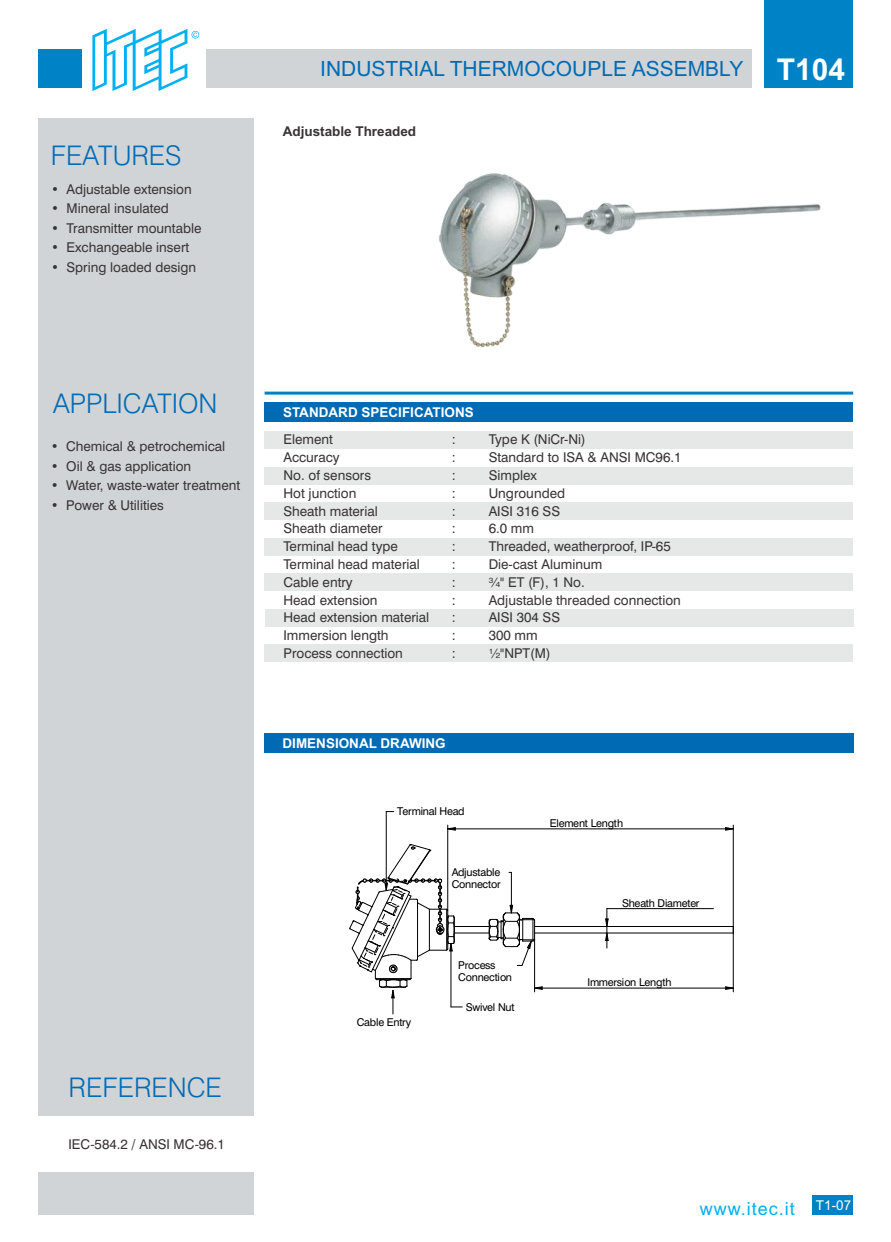
<style>
.page{position:relative;width:891px;height:1242px;background:#fff}
.page>*{position:absolute;margin:0;border:0;box-sizing:border-box;transform-origin:0 0}
.t1{font:300 27px "Swiss 721 BT";color:#006bb5}
.t2{font:21px "Arial";color:#006bb5}
.t3{font:18px "Arial";letter-spacing:.055em;color:#00b0f0}
.t4{font:13.5px "Swiss 721 BT";color:#383336}
.t5{font:700 13.5px "Arial";color:#fff}
.t6{font:700 13.5px "Arial";color:#383336}
.t7{font:13.5px "Arial";color:#fff}
.t8{font:10.8px/11.2px "Swiss 721 BT";letter-spacing:-.02em;color:#000}
.s1{font-weight:700;font-size:30px;color:#fff}
</style>
<div class="page">
<div style="left:265px;top:431px;width:588px;height:18px;background:#e6e8e8"></div>
<div style="left:265px;top:467px;width:588px;height:17px;background:#e6e8e8"></div>
<div style="left:265px;top:502px;width:588px;height:18px;background:#e6e8e8"></div>
<div style="left:265px;top:538px;width:588px;height:18px;background:#e6e8e8"></div>
<div style="left:265px;top:573px;width:588px;height:18px;background:#e6e8e8"></div>
<div style="left:266px;top:609px;width:588px;height:18px;background:#e6e8e8"></div>
<div style="left:38px;top:119px;width:216px;height:1096px;background:#d1d4d6"></div>
<div style="left:38px;top:50px;width:43px;height:38px;background:#0082c7"></div>
<div style="left:207px;top:50px;width:545px;height:38px;background:#d1d4d6"></div>
<div style="left:764px;top:0;width:89px;height:88px;background:#0082c7"></div>
<svg style="left:92px;top:29px;width:107px;height:62px"></svg>
<div style="left:38px;top:1116px;width:237px;height:56px;background:#fff"></div>
<hr style="left:265px;top:392px;width:588px;height:3px;background:#0082c7">
<div style="left:265px;top:402px;width:588px;height:20px;background:#006bb5"></div>
<div style="left:265px;top:733px;width:589px;height:20px;background:#006bb5"></div>
<div style="left:265px;top:644px;width:588px;height:18px;background:#e6e8e8"></div>
<hr style="left:535px;top:926px;width:198px;height:1px;background:#000">
<hr style="left:454px;top:926px;width:35px;height:1px;background:#000">
<hr style="left:454px;top:933px;width:35px;height:1px;background:#000">
<hr style="left:535px;top:933px;width:198px;height:1px;background:#000">
<svg style="left:725px;top:827px;width:8px;height:4px"></svg>
<svg style="left:448px;top:827px;width:8px;height:4px"></svg>
<hr style="left:733px;top:825px;width:1px;height:102px;background:#000">
<hr style="left:447px;top:825px;width:1px;height:85px;background:#000">
<hr style="left:448px;top:829px;width:285px;height:1px;background:#000">
<hr style="left:386px;top:812px;width:1px;height:79px;background:#000">
<svg style="left:349px;top:844px;width:113px;height:170px"></svg>
<svg style="left:605px;top:918px;width:4px;height:23px"></svg>
<hr style="left:607px;top:908px;width:106px;height:1px;background:#000">
<hr style="left:607px;top:909px;width:1px;height:39px;background:#000">
<svg style="left:725px;top:986px;width:8px;height:4px"></svg>
<svg style="left:535px;top:986px;width:8px;height:4px"></svg>
<hr style="left:733px;top:933px;width:1px;height:59px;background:#000">
<hr style="left:534px;top:939px;width:1px;height:53px;background:#000">
<hr style="left:535px;top:988px;width:198px;height:1px;background:#000">
<hr style="left:511px;top:872px;width:1px;height:41px;background:#000">
<svg style="left:488px;top:905px;width:47px;height:61px"></svg>
<img style="left:438px;top:173px;width:383px;height:175px">
<div style="left:813px;top:1195px;width:40px;height:20px;background:#0082c7"></div>
<h1 class="t1" style="left:51px;top:145px;width:132px">FEATURES</h1>
<p class="t4" style="left:51px;top:184px;width:142px">• Adjustable extension</p>
<p class="t4" style="left:51px;top:203px;width:119px">• Mineral insulated</p>
<p class="t4" style="left:51px;top:223px;width:152px">• Transmitter mountable</p>
<p class="t4" style="left:51px;top:242px;width:140px">• Exchangeable insert</p>
<p class="t4" style="left:51px;top:261px;width:147px">• Spring loaded design</p>
<h2 class="t2" style="left:320px;top:61px;width:526px">INDUSTRIAL THERMOCOUPLE ASSEMBLY <span class="s1">T104</span></h2>
<p class="t6" style="left:283px;top:126px;width:135px">Adjustable Threaded</p>
<h1 class="t1" style="left:53px;top:393px;width:166px">APPLICATION</h1>
<p class="t4" style="left:51px;top:441px;width:176px">• Chemical &amp; petrochemical</p>
<p class="t4" style="left:51px;top:461px;width:142px">• Oil &amp; gas application</p>
<p class="t4" style="left:51px;top:480px;width:191px">• Water, waste-water treatment</p>
<p class="t4" style="left:51px;top:499px;width:115px">• Power &amp; Utilities</p>
<h1 class="t1" style="left:69px;top:1076px;width:155px">REFERENCE</h1>
<p class="t4" style="left:68px;top:1139px;width:158px">IEC-584.2 / ANSI MC-96.1</p>
<p class="t5" style="left:283px;top:407px;width:192px">STANDARD SPECIFICATIONS</p>
<p class="t4" style="left:284px;top:434px;width:51px">Element</p>
<p class="t4" style="left:452px;top:434px;width:6px">:</p>
<p class="t4" style="left:489px;top:434px;width:99px">Type K (NiCr-Ni)</p>
<p class="t4" style="left:284px;top:452px;width:58px">Accuracy</p>
<p class="t4" style="left:452px;top:452px;width:6px">:</p>
<p class="t4" style="left:489px;top:452px;width:194px">Standard to ISA &amp; ANSI MC96.1</p>
<p class="t4" style="left:284px;top:470px;width:89px">No. of sensors</p>
<p class="t4" style="left:452px;top:470px;width:6px">:</p>
<p class="t4" style="left:489px;top:470px;width:50px">Simplex</p>
<p class="t4" style="left:284px;top:488px;width:74px">Hot junction</p>
<p class="t4" style="left:452px;top:488px;width:6px">:</p>
<p class="t4" style="left:489px;top:488px;width:78px">Ungrounded</p>
<p class="t4" style="left:284px;top:505px;width:96px">Sheath material</p>
<p class="t4" style="left:452px;top:505px;width:6px">:</p>
<p class="t4" style="left:489px;top:505px;width:73px">AISI 316 SS</p>
<p class="t4" style="left:284px;top:523px;width:101px">Sheath diameter</p>
<p class="t4" style="left:452px;top:523px;width:6px">:</p>
<p class="t4" style="left:489px;top:523px;width:47px">6.0 mm</p>
<p class="t4" style="left:284px;top:541px;width:116px">Terminal head type</p>
<p class="t4" style="left:452px;top:541px;width:6px">:</p>
<p class="t4" style="left:489px;top:541px;width:184px">Threaded, weatherproof, IP-65</p>
<p class="t4" style="left:284px;top:559px;width:138px">Terminal head material</p>
<p class="t4" style="left:452px;top:559px;width:6px">:</p>
<p class="t4" style="left:489px;top:559px;width:115px">Die-cast Aluminum</p>
<p class="t4" style="left:284px;top:577px;width:71px">Cable entry</p>
<p class="t4" style="left:452px;top:577px;width:6px">:</p>
<p class="t4" style="left:489px;top:577px;width:98px">¾" ET (F), 1 No.</p>
<p class="t4" style="left:284px;top:594px;width:96px">Head extension</p>
<p class="t4" style="left:452px;top:594px;width:6px">:</p>
<p class="t4" style="left:489px;top:594px;width:194px">Adjustable threaded connection</p>
<p class="t4" style="left:284px;top:612px;width:147px">Head extension material</p>
<p class="t4" style="left:452px;top:612px;width:6px">:</p>
<p class="t4" style="left:489px;top:612px;width:73px">AISI 304 SS</p>
<p class="t4" style="left:284px;top:630px;width:107px">Immersion length</p>
<p class="t4" style="left:452px;top:630px;width:6px">:</p>
<p class="t4" style="left:489px;top:630px;width:51px">300 mm</p>
<p class="t4" style="left:284px;top:648px;width:121px">Process connection</p>
<p class="t4" style="left:452px;top:648px;width:6px">:</p>
<p class="t4" style="left:489px;top:648px;width:63px">½"NPT(M)</p>
<p class="t5" style="left:283px;top:738px;width:165px">DIMENSIONAL DRAWING</p>
<p class="t8" style="left:397px;top:807px;width:69px">Terminal Head</p>
<p class="t8" style="left:452px;top:868px;width:50px">Adjustable<br>Connector</p>
<p class="t8" style="left:357px;top:1017px;width:56px">Cable Entry</p>
<p class="t8" style="left:458px;top:961px;width:55px">Process<br>Connection</p>
<p class="t8" style="left:466px;top:1002px;width:50px">Swivel Nut</p>
<p class="t8" style="left:550px;top:819px;width:75px">Element Length</p>
<p class="t8" style="left:622px;top:898px;width:79px">Sheath Diameter</p>
<p class="t8" style="left:587px;top:978px;width:86px">Immersion Length</p>
<h3 class="t3" style="left:700px;top:1202px;width:97px">www.itec.it</h3>
<p class="t7" style="left:816px;top:1200px;width:37px">T1-07</p>
</div>
